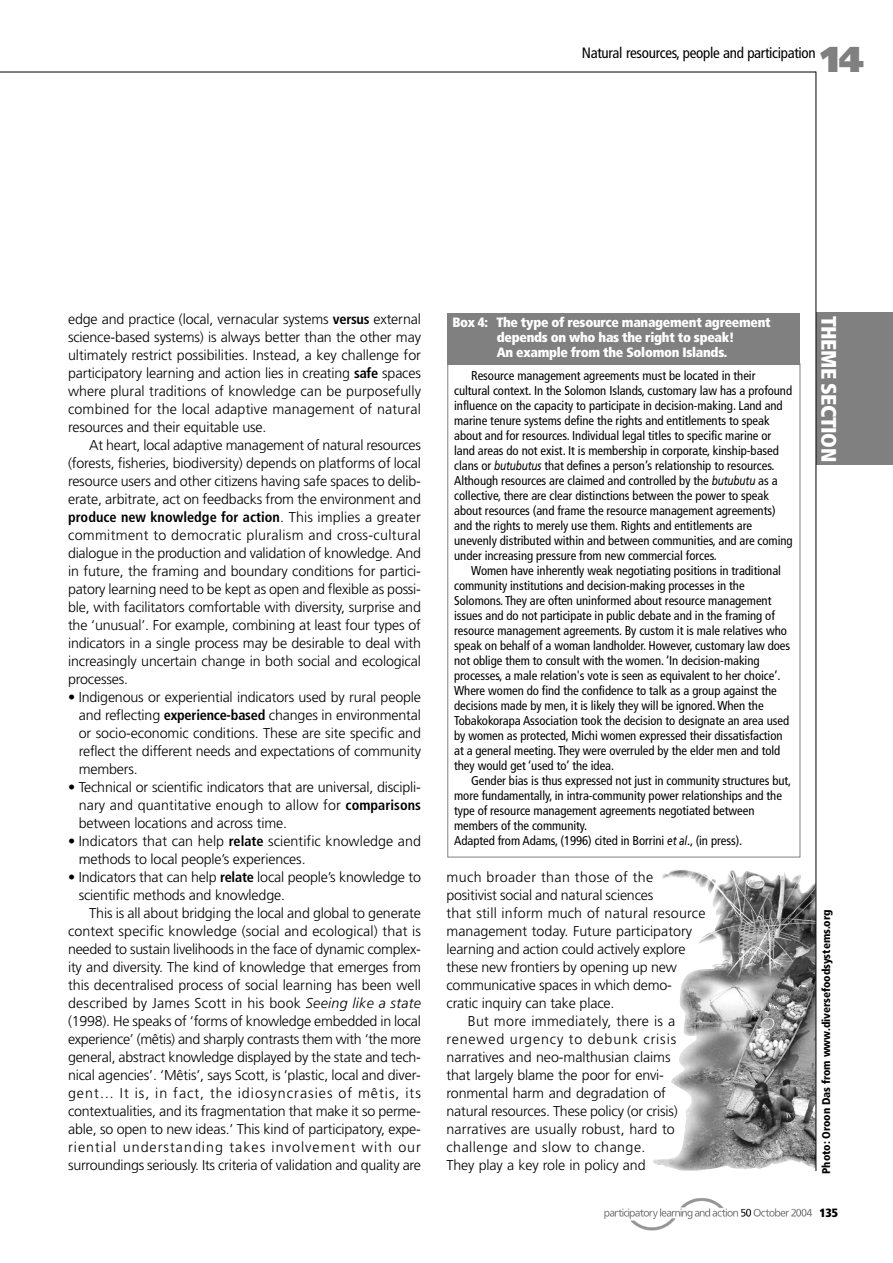
<style>
.page{position:relative;width:893px;height:1263px;background:#fff}
.page>*{position:absolute;margin:0;border:0;box-sizing:border-box;transform-origin:0 0}
.t1{font:900 36px "Frutiger";color:#808080}
.t2{font:900 condensed 21px "Frutiger";letter-spacing:-.02em;color:#fff}
.t3{font:condensed 15px "Frutiger";letter-spacing:-.02em;color:#000}
.t4{font:300 14.25px/18px "Frutiger";letter-spacing:-.01em;color:#000;text-align:justify}
.t5{font:300 14.25px "Frutiger";letter-spacing:.025em;color:#000}
.t6{font:300 14.25px "Frutiger";letter-spacing:.015em;color:#000}
.t7{font:300 14.25px "Frutiger";letter-spacing:.01em;color:#000}
.t8{font:300 14.25px "Frutiger";letter-spacing:.06em;color:#000}
.t9{font:300 14.25px "Frutiger";letter-spacing:.035em;color:#000}
.t10{font:900 condensed 13.5px/15px "Frutiger";letter-spacing:-.02em;color:#fff;text-align:center}
.t11{font:condensed 12.75px/15px "Frutiger";letter-spacing:-.005em;color:#000}
.t12{font:900 condensed 12px "Frutiger";color:#000}
.t13{font:900 condensed 11.25px "Frutiger";letter-spacing:-.005em;color:#000}
.s1{font-weight:700;font-stretch:condensed}
.s2{font-style:italic}
.s3{font-style:italic;font-stretch:normal}
</style>
<div class="page">
<div style="left:816px;top:313px;width:77px;height:152px;background:#808080"></div>
<hr style="left:0;top:72px;width:816px;height:1px;background:#000">
<img style="left:604px;top:1198px;width:209px;height:33px">
<div style="left:447px;top:313px;width:353px;height:51px;background:#808080"></div>
<img style="left:653px;top:869px;width:163px;height:302px">
<hr style="left:816px;top:72px;width:1px;height:1099px;background:#000">
<p class="t3" style="left:582px;top:47px;width:235px">Natural resources, people and participation</p>
<h1 class="t1" style="left:821px;top:45px;width:45px">14</h1>
<p class="t4" style="left:68px;top:311px;width:354px">edge and practice (local, vernacular systems <span class="s1">versus</span> external science-based systems) is always better than the other may ultimately restrict possibilities. Instead, a key challenge for participatory learning and action lies in creating <span class="s1">safe</span> spaces where plural traditions of knowledge can be purposefully combined for the local adaptive management of natural resources and their equitable use.</p>
<p class="t4" style="left:68px;top:437px;width:354px;text-indent:21px">At heart, local adaptive management of natural resources (forests, fisheries, biodiversity) depends on platforms of local resource users and other citizens having safe spaces to delib&shy;erate, arbitrate, act on feedbacks from the environment and <span class="s1">produce new knowledge for action</span>. This implies a greater commitment to democratic pluralism and cross-cultural dialogue in the production and validation of knowledge. And in future, the framing and boundary conditions for partici&shy;patory learning need to be kept as open and flexible as possi&shy;ble, with facilitators comfortable with diversity, surprise and the ‘unusual’. For example, combining at least four types of indicators in a single process may be desirable to deal with increasingly uncertain change in both social and ecological processes.</p>
<p class="t4" style="left:79px;top:689px;width:344px;text-indent:-11px">• Indigenous or experiential indicators used by rural people and reflecting <span class="s1">experience-based</span> changes in environmental or socio-economic conditions. These are site specific and reflect the different needs and expectations of community members.</p>
<p class="t4" style="left:79px;top:779px;width:344px;text-indent:-11px">• Technical or scientific indicators that are universal, discipli&shy;nary and quantitative enough to allow for <span class="s1">comparisons </span>between locations and across time.</p>
<p class="t4" style="left:79px;top:833px;width:344px;text-indent:-11px">• Indicators that can help <span class="s1">relate</span> scientific knowledge and methods to local people’s experiences.</p>
<p class="t4" style="left:79px;top:869px;width:344px;text-indent:-11px">• Indicators that can help <span class="s1">relate</span> local people’s knowledge to scientific methods and knowledge.</p>
<p class="t4" style="left:68px;top:905px;width:354px;text-indent:21px">This is all about bridging the local and global to generate context specific knowledge (social and ecological) that is needed to sustain livelihoods in the face of dynamic complex&shy;ity and diversity. The kind of knowledge that emerges from this decentralised process of social learning has been well described by James Scott in his book <span class="s2">Seeing like a state </span>(1998). He speaks of ‘forms of knowledge embedded in local experience’ (mêtis) and sharply contrasts them with ‘the more general, abstract knowledge displayed by the state and tech&shy;nical agencies’. ‘Mêtis’, says Scott, is ‘plastic, local and diver&shy;gent… It is, in fact, the idiosyncrasies of mêtis, its contextualities, and its fragmentation that make it so perme&shy;able, so open to new ideas.’ This kind of participatory, expe&shy;riential understanding takes involvement with our surroundings seriously. Its criteria of validation and quality are</p>
<p class="t10" style="left:452px;top:315px;width:320px">Box 4: The type of resource management agreement depends on who has the right to speak!<br>An example from the Solomon Islands.</p>
<p class="t11" style="left:454px;top:369px;width:340px;text-indent:17px">Resource management agreements must be located in their cultural context. In the Solomon Islands, customary law has a profound influence on the capacity to participate in decision-making. Land and marine tenure systems define the rights and entitlements to speak about and for resources. Individual legal titles to specific marine or land areas do not exist. It is membership in corporate, kinship-based clans or <span class="s3">butubutus</span> that defines a person’s relationship to resources.<br>Although resources are claimed and controlled by the <span class="s3">butubutu</span> as a collective, there are clear distinctions between the power to speak about resources (and frame the resource management agreements) and the rights to merely use them. Rights and entitlements are unevenly distributed within and between communities, and are coming under increasing pressure from new commercial forces.</p>
<p class="t11" style="left:454px;top:564px;width:338px;text-indent:17px">Women have inherently weak negotiating positions in traditional community institutions and decision-making processes in the Solomons. They are often uninformed about resource management issues and do not participate in public debate and in the framing of resource management agreements. By custom it is male relatives who speak on behalf of a woman landholder. However, customary law does not oblige them to consult with the women. ‘In decision-making processes, a male relation's vote is seen as equivalent to her choice’.<br>Where women do find the confidence to talk as a group against the decisions made by men, it is likely they will be ignored. When the Tobakokorapa Association took the decision to designate an area used by women as protected, Michi women expressed their dissatisfaction at a general meeting. They were overruled by the elder men and told they would get ‘used to’ the idea.</p>
<p class="t11" style="left:454px;top:774px;width:339px;text-indent:17px">Gender bias is thus expressed not just in community structures but, more fundamentally, in intra-community power relationships and the type of resource management agreements negotiated between members of the community.<br>Adapted from Adams, (1996) cited in Borrini <span class="s3">et al</span>., (in press).</p>
<p class="t5" style="left:446px;top:871px;width:208px">much broader than those of the</p>
<p class="t4" style="left:446px;top:887px;width:208px">positivist social and natural sciences</p>
<p class="t6" style="left:446px;top:907px;width:260px">that still inform much of natural resource</p>
<p class="t4" style="left:446px;top:923px;width:247px">management today. Future participatory</p>
<p class="t4" style="left:446px;top:941px;width:241px">learning and action could actively explore</p>
<p class="t4" style="left:446px;top:959px;width:232px">these new frontiers by opening up new</p>
<p class="t4" style="left:446px;top:977px;width:227px">communicative spaces in which demo-</p>
<p class="t4" style="left:446px;top:995px;width:169px">cratic inquiry can take place.</p>
<p class="t5" style="left:468px;top:1015px;width:209px">But more immediately, there is a</p>
<p class="t8" style="left:446px;top:1033px;width:231px">renewed urgency to debunk crisis</p>
<p class="t4" style="left:446px;top:1049px;width:226px">narratives and neo-malthusian claims</p>
<p class="t4" style="left:446px;top:1067px;width:219px">that largely blame the poor for envi-</p>
<p class="t4" style="left:446px;top:1085px;width:221px">ronmental harm and degradation of</p>
<p class="t4" style="left:446px;top:1103px;width:233px">natural resources. These policy (or crisis)</p>
<p class="t7" style="left:446px;top:1123px;width:230px">narratives are usually robust, hard to</p>
<p class="t9" style="left:446px;top:1141px;width:201px">challenge and slow to change.</p>
<p class="t4" style="left:446px;top:1157px;width:201px">They play a key role in policy and</p>
<h2 class="t2" style="left:837px;top:316px;width:148px;rotate:90deg">THEME SECTION</h2>
<p class="t13" style="left:822px;top:1174px;width:266px;rotate:-90deg">Photo: Oroon Das from www.diversefoodsystems.org</p>
<p class="t12" style="left:819px;top:1208px;width:20px">135</p>
</div>
